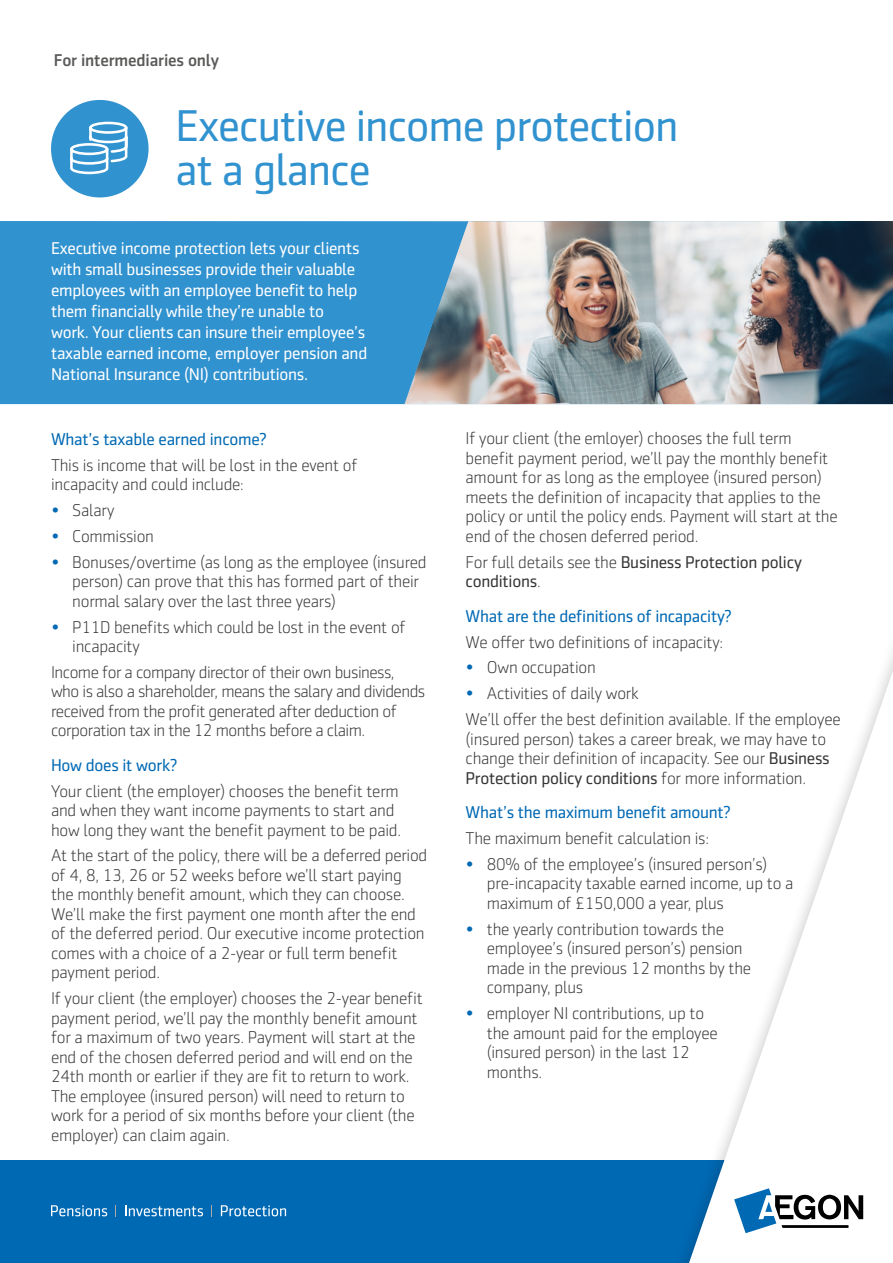
<style>
.page{position:relative;width:893px;height:1263px;background:#fff}
.page>*{position:absolute;margin:0;border:0;box-sizing:border-box;transform-origin:0 0}
.t1{font:45px/43.5px "Sentico Sans DT";letter-spacing:-.02em;color:#3192d0}
.t2{font:300 17.25px/19.5px "Sentico Sans DT";letter-spacing:-.015em;color:#373636}
.t3{font:17.25px/21px "Sentico Sans DT";letter-spacing:-.015em;color:#fff}
.t4{font:17.25px "Sentico Sans DT";letter-spacing:-.015em;color:#0069b4}
.t5{font:17.25px/19.5px "Sentico Sans DT";letter-spacing:-.015em;color:#373636}
.t6{font:500 17.25px "Sentico Sans DT";letter-spacing:-.01em;color:#5a5a59}
.s1{color:#0069b4}
.s2{font-weight:300}
.s3{font-weight:400}
</style>
<div class="page">
<div style="left:51px;top:100px;width:98px;height:97px;background:#3192d0;border-radius:50%"></div>
<svg style="left:70px;top:121px;width:58px;height:54px"></svg>
<img style="left:468px;top:221px;width:425px;height:183px">
<svg style="left:0;top:221px;width:468px;height:183px;background:#3691cb"></svg>
<div style="left:0;top:1161px;width:893px;height:102px;background:#0069b4"></div>
<svg style="left:51px;top:1205px;width:56px;height:11px"></svg>
<svg style="left:125px;top:1205px;width:78px;height:11px"></svg>
<svg style="left:221px;top:1205px;width:65px;height:11px"></svg>
<div style="left:670px;top:621px;width:223px;height:642px;background:#000;opacity:.2"></div>
<svg style="left:689px;top:671px;width:204px;height:592px"></svg>
<svg style="left:719px;top:1188px;width:144px;height:45px;background:#a3b4c0"></svg>
<p class="t6" style="left:54px;top:50px;width:167px">For intermediaries only</p>
<h1 class="t1" style="left:176px;top:104px;width:505px">Executive income protection at a glance</h1>
<p class="t3" style="left:51px;top:238px;width:318px">Executive income protection lets your clients with small businesses provide their valuable employees with an employee benefit to help them financially while they’re unable to<br>work. Your clients can insure their employee’s taxable earned income, employer pension and National Insurance (NI) contributions.</p>
<p class="t4" style="left:51px;top:429px;width:217px">What’s taxable earned income?</p>
<p class="t2" style="left:51px;top:455px;width:308px">This is income that will be lost in the event of incapacity and could include:</p>
<p class="t2" style="left:51px;top:500px;width:65px"><span class="s1">•</span> Salary</p>
<p class="t2" style="left:51px;top:526px;width:105px"><span class="s1">•</span> Commission</p>
<p class="t2" style="left:72px;top:552px;width:356px;text-indent:-21px"><span class="s1">•</span> Bonuses/overtime (as long as the employee (insured person) can prove that this has formed part of their normal salary over the last three years)</p>
<p class="t2" style="left:72px;top:617px;width:335px;text-indent:-21px"><span class="s1">•</span> P11D benefits which could be lost in the event of incapacity</p>
<p class="t2" style="left:51px;top:662px;width:376px">Income for a company director of their own business, who is also a shareholder, means the salary and dividends received from the profit generated after deduction of corporation tax in the 12 months before a claim.</p>
<p class="t4" style="left:51px;top:755px;width:128px">How does it work?</p>
<p class="t2" style="left:51px;top:781px;width:352px">Your client (the employer) chooses the benefit term and when they want income payments to start and how long they want the benefit payment to be paid.</p>
<p class="t2" style="left:51px;top:846px;width:378px">At the start of the policy, there will be a deferred period of 4, 8, 13, 26 or 52 weeks before we’ll start paying the monthly benefit amount, which they can choose.<br>We’ll make the first payment one month after the end of the deferred period. Our executive income protection comes with a choice of a 2-year or full term benefit payment period.</p>
<p class="t2" style="left:51px;top:989px;width:373px">If your client (the employer) chooses the 2-year benefit payment period, we’ll pay the monthly benefit amount for a maximum of two years. Payment will start at the end of the chosen deferred period and will end on the 24th month or earlier if they are fit to return to work.<br>The employee (insured person) will need to return to work for a period of six months before your client (the employer) can claim again.</p>
<p class="t2" style="left:466px;top:429px;width:374px">If your client (the emloyer) chooses the full term benefit payment period, we’ll pay the monthly benefit amount for as long as the employee (insured person) meets the definition of incapacity that applies to the policy or until the policy ends. Payment will start at the end of the chosen deferred period.</p>
<p class="t5" style="left:466px;top:552px;width:338px"><span class="s2">For full details see the</span> Business Protection policy conditions<span class="s2">.</span></p>
<p class="t4" style="left:466px;top:606px;width:268px">What are the definitions of incapacity?</p>
<p class="t2" style="left:466px;top:632px;width:259px">We offer two definitions of incapacity:</p>
<p class="t2" style="left:466px;top:658px;width:132px"><span class="s1">•</span> Own occupation</p>
<p class="t2" style="left:466px;top:681px;width:376px;line-height:25.8px"><span class="s1">•</span> Activities of daily work<br>We’ll offer the best definition available. If the employee</p>
<p class="t2" style="left:466px;top:729px;width:366px">(insured person) takes a career break, we may have to change their definition of incapacity. See our <span class="s3">Business<br>Protection policy conditions</span> for more information.</p>
<p class="t4" style="left:466px;top:803px;width:267px">What’s the maximum benefit amount?</p>
<p class="t2" style="left:466px;top:828px;width:245px">The maximum benefit calculation is:</p>
<p class="t2" style="left:487px;top:854px;width:308px;text-indent:-21px"><span class="s1">•</span> 80% of the employee’s (insured person’s) pre-incapacity taxable earned income, up to a maximum of £150,000 a year, plus</p>
<p class="t2" style="left:487px;top:919px;width:266px;text-indent:-21px"><span class="s1">•</span> the yearly contribution towards the employee’s (insured person’s) pension made in the previous 12 months by the company, plus</p>
<p class="t2" style="left:487px;top:1003px;width:232px;text-indent:-21px"><span class="s1">•</span> employer NI contributions, up to the amount paid for the employee (insured person) in the last 12 months.</p>
</div>
